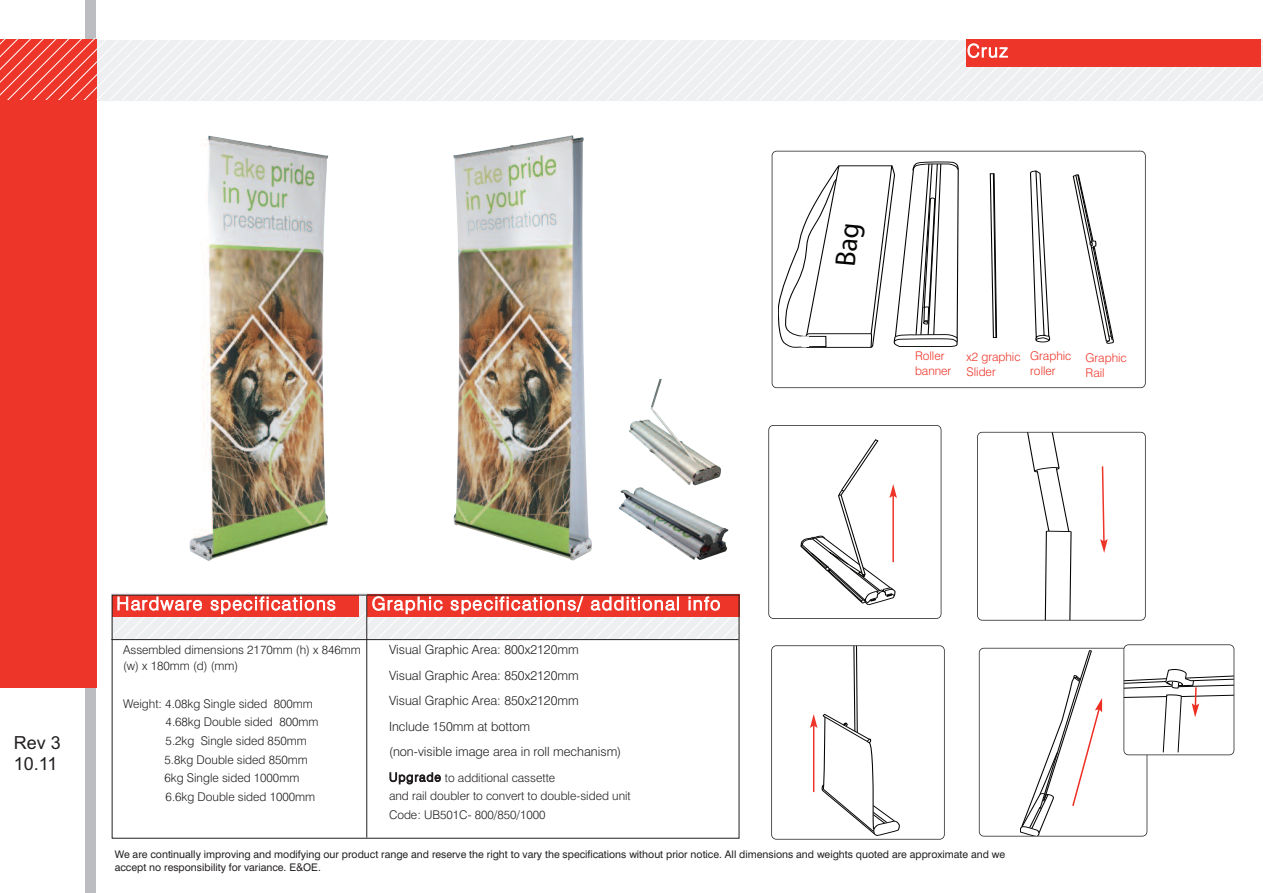
<style>
.page{position:relative;width:1263px;height:893px;background:#fff}
.page>*{position:absolute;margin:0;border:0;box-sizing:border-box;transform-origin:0 0}
.t1{font:300 18px "Swiss 721 BT";letter-spacing:.085em;color:#fff}
.t2{font:18px/21.6px "Arial";color:#231f20}
.t3{font:300 12.75px/25.5px "Swiss 721 BT";color:#231f20}
.t4{font:300 12px/18.6px "Swiss 721 BT";color:#231f20}
.t5{font:300 12px/14.4px "Swiss 721 BT";color:#ee3529}
.t6{font:10.5px/12.6px "Swiss 721 BT";color:#231f20}
</style>
<div class="page">
<svg style="left:111px;top:593px;width:628px;height:46px;background:#c3a7a7"></svg>
<img style="left:453px;top:135px;width:139px;height:426px">
<div style="left:85px;top:0;width:10px;height:893px;background:#bcbdc0"></div>
<div style="left:0;top:40px;width:97px;height:648px;background:#ee3529"></div>
<svg style="left:0;top:39px;width:1263px;height:61px"></svg>
<div style="left:967px;top:39px;width:294px;height:28px;background:#ee3529"></div>
<svg style="left:114px;top:609px;width:623px;height:30px"></svg>
<div style="left:367px;top:595px;width:372px;height:22px;background:#ee3529"></div>
<div style="left:112px;top:595px;width:246px;height:21px;background:#ee3529"></div>
<hr style="left:366px;top:595px;width:1px;height:243px;background:#231f20">
<hr style="left:111px;top:639px;width:627px;height:1px;background:#231f20">
<div style="left:768px;top:425px;width:173px;height:194px;border:2px solid #231f20;border-radius:5px"></div>
<div style="left:977px;top:432px;width:169px;height:189px;border:2px solid #231f20;border-radius:5px"></div>
<svg style="left:1030px;top:170px;width:20px;height:173px"></svg>
<svg style="left:990px;top:173px;width:7px;height:165px"></svg>
<svg style="left:1073px;top:175px;width:40px;height:169px"></svg>
<div style="left:772px;top:151px;width:374px;height:237px;border:2px solid #231f20;border-radius:5px"></div>
<svg style="left:801px;top:440px;width:96px;height:165px"></svg>
<div style="left:979px;top:648px;width:168px;height:188px;border:2px solid #231f20;border-radius:5px"></div>
<div style="left:771px;top:645px;width:174px;height:195px;border:2px solid #231f20;border-radius:5px"></div>
<svg style="left:810px;top:646px;width:89px;height:190px"></svg>
<svg style="left:1020px;top:432px;width:88px;height:404px"></svg>
<div style="left:1124px;top:645px;width:110px;height:110px;background:#fff;border-radius:5px"></div>
<div style="left:1123px;top:644px;width:111px;height:111px;border:2px solid #231f20;border-radius:5px"></div>
<svg style="left:1124px;top:669px;width:110px;height:148px"></svg>
<img style="left:619px;top:487px;width:109px;height:73px">
<img style="left:629px;top:379px;width:92px;height:107px">
<img style="left:190px;top:136px;width:138px;height:425px">
<svg style="left:778px;top:162px;width:181px;height:186px"></svg>
<h1 class="t1" style="left:967px;top:44px;width:42px">Cruz</h1>
<p class="t5" style="left:915px;top:350px;width:38px">Roller banner</p>
<p class="t5" style="left:966px;top:351px;width:56px">x2 graphic<br>Slider</p>
<p class="t5" style="left:1030px;top:350px;width:43px">Graphic roller</p>
<p class="t5" style="left:1085px;top:352px;width:43px">Graphic<br>Rail</p>
<h1 class="t2" style="left:14px;top:732px;width:49px">Rev 3<br>10.11</h1>
<h1 class="t1" style="left:117px;top:597px;width:221px">Hardware specifications</h1>
<h1 class="t1" style="left:372px;top:597px;width:350px">Graphic specifications/ additional info</h1>
<p class="t4" style="left:123px;top:642px;width:239px;line-height:16.5px">Assembled dimensions 2170mm (h) x 846mm (w) x 180mm (d) (mm)</p>
<p class="t4" style="left:165px;top:695px;width:155px;text-indent:-41px">Weight: 4.08kg Single sided 800mm<br>4.68kg Double sided 800mm<br>5.2kg Single sided 850mm<br>5.8kg Double sided 850mm<br>6kg Single sided 1000mm<br>6.6kg Double sided 1000mm</p>
<p class="t3" style="left:389px;top:638px;width:234px">Visual Graphic Area: 800x2120mm<br>Visual Graphic Area: 850x2120mm<br>Visual Graphic Area: 850x2120mm Include 150mm at bottom<br>(non-visible image area in roll mechanism)</p>
<p class="t4" style="left:389px;top:769px;width:243px">Upgrade to additional cassette<br>and rail doubler to convert to double-sided unit<br>Code: UB501C- 800/850/1000</p>
<p class="t6" style="left:115px;top:849px;width:892px">We are continually improving and modifying our product range and reserve the right to vary the specifications without prior notice. All dimensions and weights quoted are approximate and we accept no responsibility for variance. E&amp;OE.</p>
</div>
